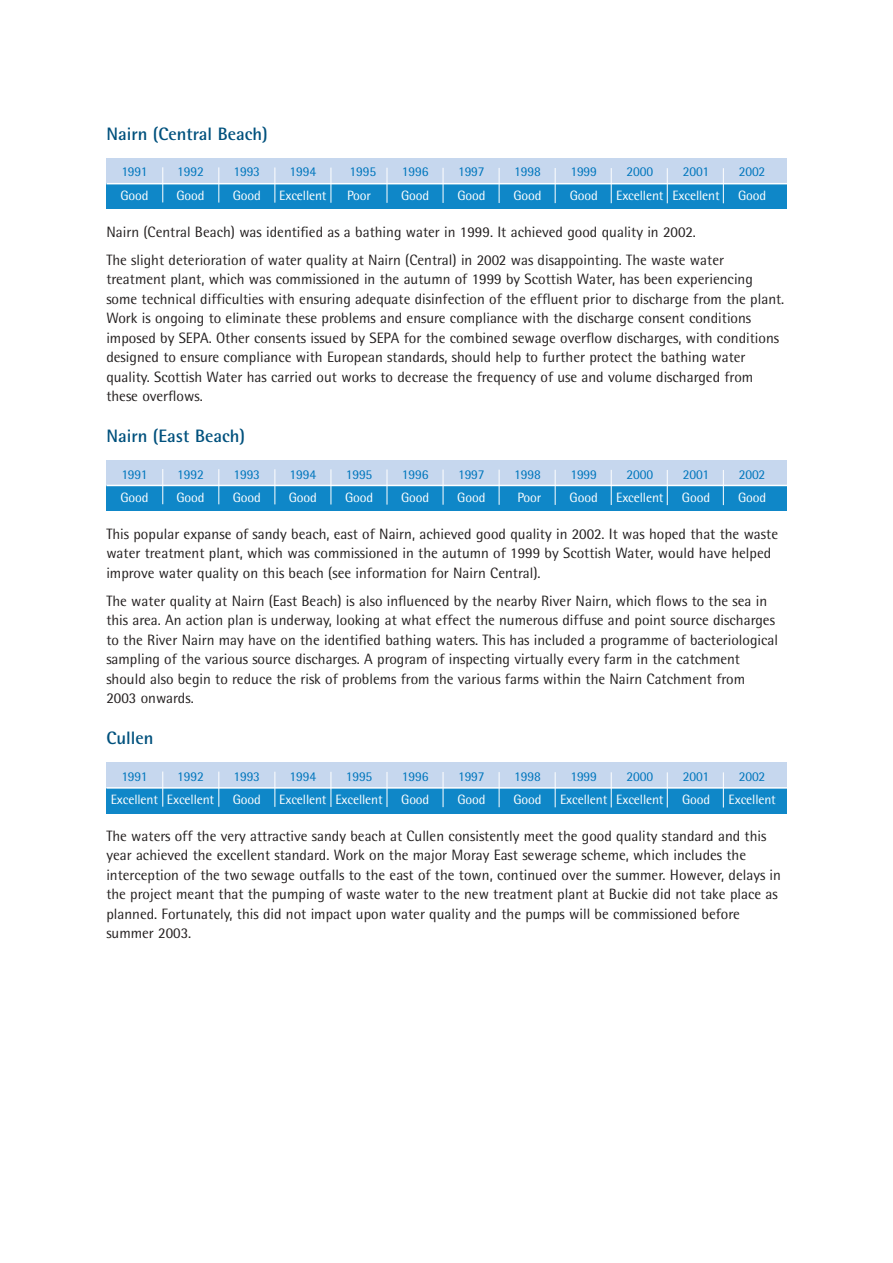
<style>
.page{position:relative;width:893px;height:1263px;background:#fff}
.page>*{position:absolute;margin:0;border:0;box-sizing:border-box;transform-origin:0 0}
.t1{font:700 18px "Rotis Semi Sans";color:#00517d}
.t2{font:15px/19.5px "Rotis Semi Sans";color:#231f1f}
.t3{font:13.5px "Rotis Semi Sans";letter-spacing:-.01em;color:#fff}
.t4{font:13.5px "Rotis Semi Sans";letter-spacing:-.01em;color:#0076bd}
</style>
<div class="page">
<div style="left:106px;top:762px;width:681px;height:26px;background:#c6d7ee"></div>
<div style="left:106px;top:788px;width:681px;height:25px;background:#0f87c8"></div>
<hr style="left:106px;top:787px;width:681px;height:2px;background:#fff">
<hr style="left:162px;top:772px;width:1px;height:35px;background:#fff">
<hr style="left:218px;top:772px;width:1px;height:35px;background:#fff">
<hr style="left:274px;top:772px;width:1px;height:35px;background:#fff">
<hr style="left:330px;top:772px;width:1px;height:35px;background:#fff">
<hr style="left:386px;top:772px;width:1px;height:35px;background:#fff">
<hr style="left:442px;top:772px;width:1px;height:35px;background:#fff">
<hr style="left:498px;top:772px;width:1px;height:35px;background:#fff">
<hr style="left:554px;top:772px;width:1px;height:35px;background:#fff">
<hr style="left:611px;top:772px;width:1px;height:35px;background:#fff">
<hr style="left:667px;top:772px;width:1px;height:36px;background:#fff">
<hr style="left:723px;top:772px;width:1px;height:36px;background:#fff">
<div style="left:106px;top:460px;width:681px;height:25px;background:#c6d7ee"></div>
<div style="left:106px;top:485px;width:681px;height:26px;background:#0f87c8"></div>
<hr style="left:106px;top:485px;width:681px;height:1px;background:#fff">
<hr style="left:162px;top:469px;width:1px;height:35px;background:#fff">
<hr style="left:218px;top:469px;width:1px;height:35px;background:#fff">
<hr style="left:274px;top:469px;width:1px;height:35px;background:#fff">
<hr style="left:330px;top:469px;width:1px;height:36px;background:#fff">
<hr style="left:386px;top:469px;width:1px;height:36px;background:#fff">
<hr style="left:442px;top:470px;width:1px;height:35px;background:#fff">
<hr style="left:498px;top:470px;width:1px;height:35px;background:#fff">
<hr style="left:554px;top:470px;width:1px;height:35px;background:#fff">
<hr style="left:611px;top:470px;width:1px;height:35px;background:#fff">
<hr style="left:667px;top:470px;width:1px;height:35px;background:#fff">
<hr style="left:723px;top:470px;width:1px;height:35px;background:#fff">
<div style="left:106px;top:158px;width:681px;height:26px;background:#c6d7ee"></div>
<div style="left:106px;top:184px;width:681px;height:25px;background:#0f87c8"></div>
<hr style="left:106px;top:183px;width:681px;height:1px;background:#fff">
<hr style="left:162px;top:167px;width:1px;height:35px;background:#fff">
<hr style="left:218px;top:167px;width:1px;height:36px;background:#fff">
<hr style="left:274px;top:168px;width:1px;height:35px;background:#fff">
<hr style="left:330px;top:168px;width:1px;height:35px;background:#fff">
<hr style="left:386px;top:168px;width:1px;height:35px;background:#fff">
<hr style="left:442px;top:168px;width:1px;height:35px;background:#fff">
<hr style="left:498px;top:168px;width:1px;height:35px;background:#fff">
<hr style="left:554px;top:168px;width:1px;height:35px;background:#fff">
<hr style="left:611px;top:168px;width:1px;height:35px;background:#fff">
<hr style="left:667px;top:168px;width:1px;height:35px;background:#fff">
<hr style="left:723px;top:168px;width:1px;height:35px;background:#fff">
<p class="t1" style="left:106px;top:128px;width:163px">Nairn (Central Beach)</p>
<p class="t4" style="left:121px;top:167px;width:28px">1991</p>
<p class="t4" style="left:177px;top:167px;width:28px">1992</p>
<p class="t4" style="left:233px;top:167px;width:28px">1993</p>
<p class="t4" style="left:289px;top:167px;width:28px">1994</p>
<p class="t4" style="left:349px;top:167px;width:28px">1995</p>
<p class="t4" style="left:402px;top:167px;width:28px">1996</p>
<p class="t4" style="left:458px;top:167px;width:28px">1997</p>
<p class="t4" style="left:514px;top:167px;width:28px">1998</p>
<p class="t4" style="left:570px;top:167px;width:28px">1999</p>
<p class="t4" style="left:626px;top:167px;width:28px">2000</p>
<p class="t4" style="left:683px;top:167px;width:28px">2001</p>
<p class="t4" style="left:739px;top:167px;width:28px">2002</p>
<p class="t3" style="left:120px;top:191px;width:30px">Good</p>
<p class="t3" style="left:176px;top:191px;width:30px">Good</p>
<p class="t3" style="left:233px;top:191px;width:30px">Good</p>
<p class="t3" style="left:279px;top:191px;width:49px">Excellent</p>
<p class="t3" style="left:347px;top:191px;width:25px">Poor</p>
<p class="t3" style="left:401px;top:191px;width:30px">Good</p>
<p class="t3" style="left:457px;top:191px;width:30px">Good</p>
<p class="t3" style="left:513px;top:191px;width:30px">Good</p>
<p class="t3" style="left:569px;top:191px;width:30px">Good</p>
<p class="t3" style="left:616px;top:191px;width:105px">Excellent Excellent</p>
<p class="t3" style="left:738px;top:191px;width:30px">Good</p>
<p class="t2" style="left:106px;top:219px;width:619px;line-height:28px">Nairn (Central Beach) was identified as a bathing water in 1999. It achieved good quality in 2002.<br>The slight deterioration of water quality at Nairn (Central) in 2002 was disappointing. The waste water</p>
<p class="t2" style="left:106px;top:271px;width:679px">treatment plant, which was commissioned in the autumn of 1999 by Scottish Water, has been experiencing some technical difficulties with ensuring adequate disinfection of the effluent prior to discharge from the plant.<br>Work is ongoing to eliminate these problems and ensure compliance with the discharge consent conditions imposed by SEPA. Other consents issued by SEPA for the combined sewage overflow discharges, with conditions designed to ensure compliance with European standards, should help to further protect the bathing water quality. Scottish Water has carried out works to decrease the frequency of use and volume discharged from these overflows.</p>
<p class="t1" style="left:106px;top:430px;width:140px">Nairn (East Beach)</p>
<p class="t4" style="left:121px;top:469px;width:28px">1991</p>
<p class="t4" style="left:177px;top:469px;width:28px">1992</p>
<p class="t4" style="left:233px;top:469px;width:28px">1993</p>
<p class="t4" style="left:289px;top:469px;width:28px">1994</p>
<p class="t4" style="left:346px;top:469px;width:28px">1995</p>
<p class="t4" style="left:402px;top:469px;width:28px">1996</p>
<p class="t4" style="left:458px;top:469px;width:28px">1997</p>
<p class="t4" style="left:514px;top:469px;width:28px">1998</p>
<p class="t4" style="left:570px;top:469px;width:28px">1999</p>
<p class="t4" style="left:626px;top:469px;width:28px">2000</p>
<p class="t4" style="left:683px;top:469px;width:28px">2001</p>
<p class="t4" style="left:739px;top:469px;width:28px">2002</p>
<p class="t3" style="left:120px;top:493px;width:30px">Good</p>
<p class="t3" style="left:176px;top:493px;width:30px">Good</p>
<p class="t3" style="left:233px;top:493px;width:30px">Good</p>
<p class="t3" style="left:289px;top:493px;width:30px">Good</p>
<p class="t3" style="left:345px;top:493px;width:30px">Good</p>
<p class="t3" style="left:401px;top:493px;width:30px">Good</p>
<p class="t3" style="left:457px;top:493px;width:30px">Good</p>
<p class="t3" style="left:517px;top:493px;width:25px">Poor</p>
<p class="t3" style="left:569px;top:493px;width:30px">Good</p>
<p class="t3" style="left:616px;top:493px;width:49px">Excellent</p>
<p class="t3" style="left:682px;top:493px;width:30px">Good</p>
<p class="t3" style="left:738px;top:493px;width:30px">Good</p>
<p class="t2" style="left:106px;top:525px;width:673px">This popular expanse of sandy beach, east of Nairn, achieved good quality in 2002. It was hoped that the waste water treatment plant, which was commissioned in the autumn of 1999 by Scottish Water, would have helped improve water quality on this beach (see information for Nairn Central).</p>
<p class="t2" style="left:106px;top:592px;width:673px">The water quality at Nairn (East Beach) is also influenced by the nearby River Nairn, which flows to the sea in this area. An action plan is underway, looking at what effect the numerous diffuse and point source discharges to the River Nairn may have on the identified bathing waters. This has included a programme of bacteriological sampling of the various source discharges. A program of inspecting virtually every farm in the catchment should also begin to reduce the risk of problems from the various farms within the Nairn Catchment from 2003 onwards.</p>
<p class="t1" style="left:106px;top:732px;width:49px">Cullen</p>
<p class="t4" style="left:121px;top:771px;width:28px">1991</p>
<p class="t4" style="left:177px;top:771px;width:28px">1992</p>
<p class="t4" style="left:233px;top:771px;width:28px">1993</p>
<p class="t4" style="left:289px;top:771px;width:28px">1994</p>
<p class="t4" style="left:346px;top:771px;width:28px">1995</p>
<p class="t4" style="left:402px;top:771px;width:28px">1996</p>
<p class="t4" style="left:458px;top:771px;width:28px">1997</p>
<p class="t4" style="left:514px;top:771px;width:28px">1998</p>
<p class="t4" style="left:570px;top:771px;width:28px">1999</p>
<p class="t4" style="left:626px;top:771px;width:28px">2000</p>
<p class="t4" style="left:683px;top:771px;width:28px">2001</p>
<p class="t4" style="left:739px;top:771px;width:28px">2002</p>
<p class="t3" style="left:111px;top:795px;width:105px">Excellent Excellent</p>
<p class="t3" style="left:233px;top:795px;width:30px">Good</p>
<p class="t3" style="left:279px;top:795px;width:105px">Excellent Excellent</p>
<p class="t3" style="left:401px;top:795px;width:30px">Good</p>
<p class="t3" style="left:457px;top:795px;width:30px">Good</p>
<p class="t3" style="left:513px;top:795px;width:30px">Good</p>
<p class="t3" style="left:560px;top:795px;width:105px">Excellent Excellent</p>
<p class="t3" style="left:682px;top:795px;width:30px">Good</p>
<p class="t3" style="left:728px;top:795px;width:49px">Excellent</p>
<p class="t2" style="left:106px;top:827px;width:676px">The waters off the very attractive sandy beach at Cullen consistently meet the good quality standard and this year achieved the excellent standard. Work on the major Moray East sewerage scheme, which includes the interception of the two sewage outfalls to the east of the town, continued over the summer. However, delays in the project meant that the pumping of waste water to the new treatment plant at Buckie did not take place as planned. Fortunately, this did not impact upon water quality and the pumps will be commissioned before summer 2003.</p>
</div>
